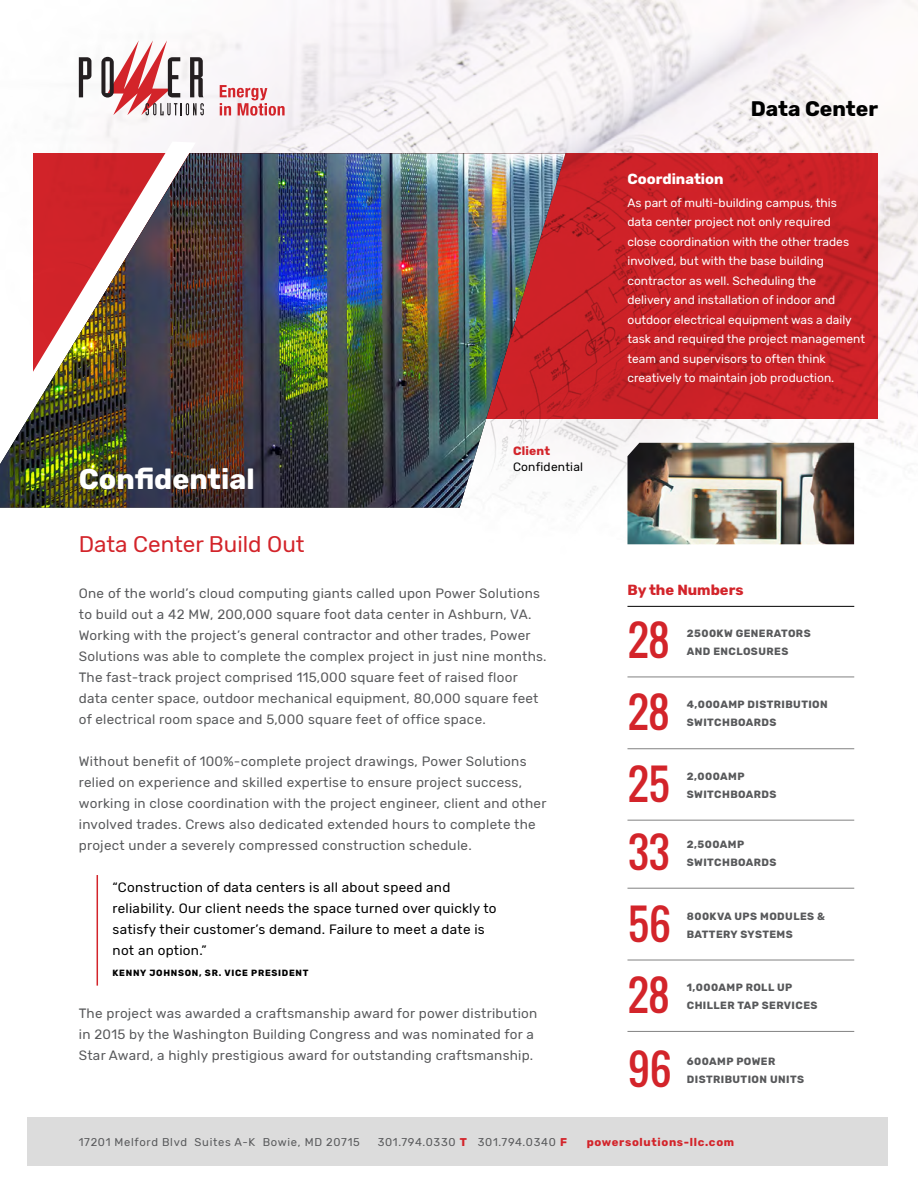
<style>
.page{position:relative;width:918px;height:1188px;background:#fff}
.page>*{position:absolute;margin:0;border:0;box-sizing:border-box;transform-origin:0 0}
.t1{font:40.95px "Oswald";color:#d3242a}
.t2{font:700 28.5px "Rubik";color:#fff}
.t3{font:22.5px "Rubik";color:#d3242a}
.t4{font:700 21px "Rubik";color:#000}
.t5{font:700 14.7px "Rubik";color:#d3242a}
.t6{font:700 14.7px "Rubik";color:#fff}
.t7{font:13.5px/21px "Rubik";letter-spacing:.02em;color:#58595b}
.t8{font:13.5px/21px "Rubik";letter-spacing:.02em;color:#000}
.t9{font:12px/19.5px "Rubik";color:#fff}
.t10{font:12px "Rubik";letter-spacing:.02em;color:#000}
.t11{font:700 12px "Rubik";letter-spacing:.02em;color:#d3242a}
.t12{font:11.25px "Rubik";letter-spacing:.06em;color:#58595b}
.t13{font:700 11.25px "Rubik";letter-spacing:.06em;color:#d3242a}
.t14{font:700 10.5px "Rubik";letter-spacing:.04em;color:#58595b}
.t15{font:700 9px "Rubik";letter-spacing:.08em;color:#000}
.s1{font-weight:700;color:#d3242a}
</style>
<div class="page">
<img style="left:78px;top:0;width:840px;height:545px">
<svg style="left:566px;top:153px;width:312px;height:265px;background:#c82026"></svg>
<img style="left:627px;top:443px;width:227px;height:101px">
<svg style="left:78px;top:142px;width:118px;height:11px"></svg>
<div style="left:28px;top:1117px;width:860px;height:49px;background:#dcdcdc"></div>
<hr style="left:627px;top:606px;width:227px;height:1px;background:#000">
<hr style="left:627px;top:677px;width:227px;height:1px;background:#000">
<hr style="left:627px;top:888px;width:227px;height:1px;background:#000">
<hr style="left:627px;top:748px;width:227px;height:1px;background:#000">
<hr style="left:627px;top:960px;width:227px;height:1px;background:#000">
<hr style="left:627px;top:820px;width:227px;height:1px;background:#000">
<hr style="left:627px;top:1031px;width:227px;height:1px;background:#000">
<svg style="left:79px;top:57px;width:12px;height:40px"></svg>
<svg style="left:101px;top:40px;width:103px;height:75px"></svg>
<svg style="left:220px;top:85px;width:65px;height:31px"></svg>
<img style="left:0;top:153px;width:566px;height:355px">
<hr style="left:97px;top:875px;width:1px;height:111px;background:#d3242a">
<h3 class="t4" style="left:751px;top:97px;width:129px">Data Center</h3>
<h2 class="t2" style="left:79px;top:462px;width:177px">Confidential</h2>
<p class="t11" style="left:513px;top:444px;width:39px">Client</p>
<p class="t10" style="left:513px;top:460px;width:72px">Confidential</p>
<h3 class="t3" style="left:79px;top:532px;width:227px">Data Center Build Out</h3>
<p class="t7" style="left:79px;top:583px;width:469px">One of the world’s cloud computing giants called upon Power Solutions to build out a 42 MW, 200,000 square foot data center in Ashburn, VA.<br>Working with the project’s general contractor and other trades, Power Solutions was able to complete the complex project in just nine months.<br>The fast-track project comprised 115,000 square feet of raised floor data center space, outdoor mechanical equipment, 80,000 square feet of electrical room space and 5,000 square feet of office space.</p>
<p class="t7" style="left:79px;top:751px;width:469px">Without benefit of 100%-complete project drawings, Power Solutions relied on experience and skilled expertise to ensure project success, working in close coordination with the project engineer, client and other involved trades. Crews also dedicated extended hours to complete the project under a severely compressed construction schedule.</p>
<p class="t8" style="left:113px;top:877px;width:386px">“Construction of data centers is all about speed and reliability. Our client needs the space turned over quickly to satisfy their customer’s demand. Failure to meet a date is not an option.”</p>
<p class="t15" style="left:113px;top:968px;width:197px">KENNY JOHNSON, SR. VICE PRESIDENT</p>
<p class="t7" style="left:79px;top:1003px;width:460px">The project was awarded a craftsmanship award for power distribution in 2015 by the Washington Building Congress and was nominated for a<br>Star Award, a highly prestigious award for outstanding craftsmanship.</p>
<p class="t6" style="left:627px;top:171px;width:98px">Coordination</p>
<p class="t9" style="left:627px;top:193px;width:239px">As part of multi-building campus, this<br>data center project not only required<br>close coordination with the other trades involved, but with the base building contractor as well. Scheduling the<br>delivery and installation of indoor and outdoor electrical equipment was a daily task and required the project management team and supervisors to often think creatively to maintain job production.</p>
<p class="t5" style="left:627px;top:581px;width:118px">By the Numbers</p>
<p class="t14" style="left:687px;top:627px;width:125px">2500KW GENERATORS</p>
<h1 class="t1" style="left:628px;top:610px;width:42px">28</h1>
<p class="t14" style="left:687px;top:645px;width:103px">AND ENCLOSURES</p>
<h1 class="t1" style="left:628px;top:682px;width:42px">28</h1>
<h1 class="t1" style="left:628px;top:753px;width:43px">25</h1>
<h1 class="t1" style="left:628px;top:821px;width:43px">33</h1>
<h1 class="t1" style="left:628px;top:893px;width:44px">56</h1>
<h1 class="t1" style="left:628px;top:964px;width:42px">28</h1>
<h1 class="t1" style="left:628px;top:1039px;width:45px">96</h1>
<p class="t14" style="left:687px;top:699px;width:142px">4,000AMP DISTRIBUTION</p>
<p class="t14" style="left:687px;top:717px;width:91px">SWITCHBOARDS</p>
<p class="t14" style="left:687px;top:770px;width:59px">2,000AMP</p>
<p class="t14" style="left:687px;top:788px;width:91px">SWITCHBOARDS</p>
<p class="t14" style="left:687px;top:838px;width:59px">2,500AMP</p>
<p class="t14" style="left:687px;top:856px;width:91px">SWITCHBOARDS</p>
<p class="t14" style="left:687px;top:910px;width:140px">800KVA UPS MODULES &amp;</p>
<p class="t14" style="left:687px;top:928px;width:107px">BATTERY SYSTEMS</p>
<p class="t14" style="left:687px;top:981px;width:107px">1,000AMP ROLL UP</p>
<p class="t14" style="left:687px;top:999px;width:132px">CHILLER TAP SERVICES</p>
<p class="t14" style="left:687px;top:1056px;width:90px">600AMP POWER</p>
<p class="t14" style="left:687px;top:1074px;width:119px">DISTRIBUTION UNITS</p>
<p class="t12" style="left:79px;top:1135px;width:282px">17201 Melford Blvd Suites A-K Bowie, MD 20715</p>
<p class="t12" style="left:378px;top:1135px;width:191px">301.794.0330 <span class="s1">T</span> 301.794.0340 <span class="s1">F</span></p>
<p class="t13" style="left:587px;top:1135px;width:149px">powersolutions-llc.com</p>
</div>
